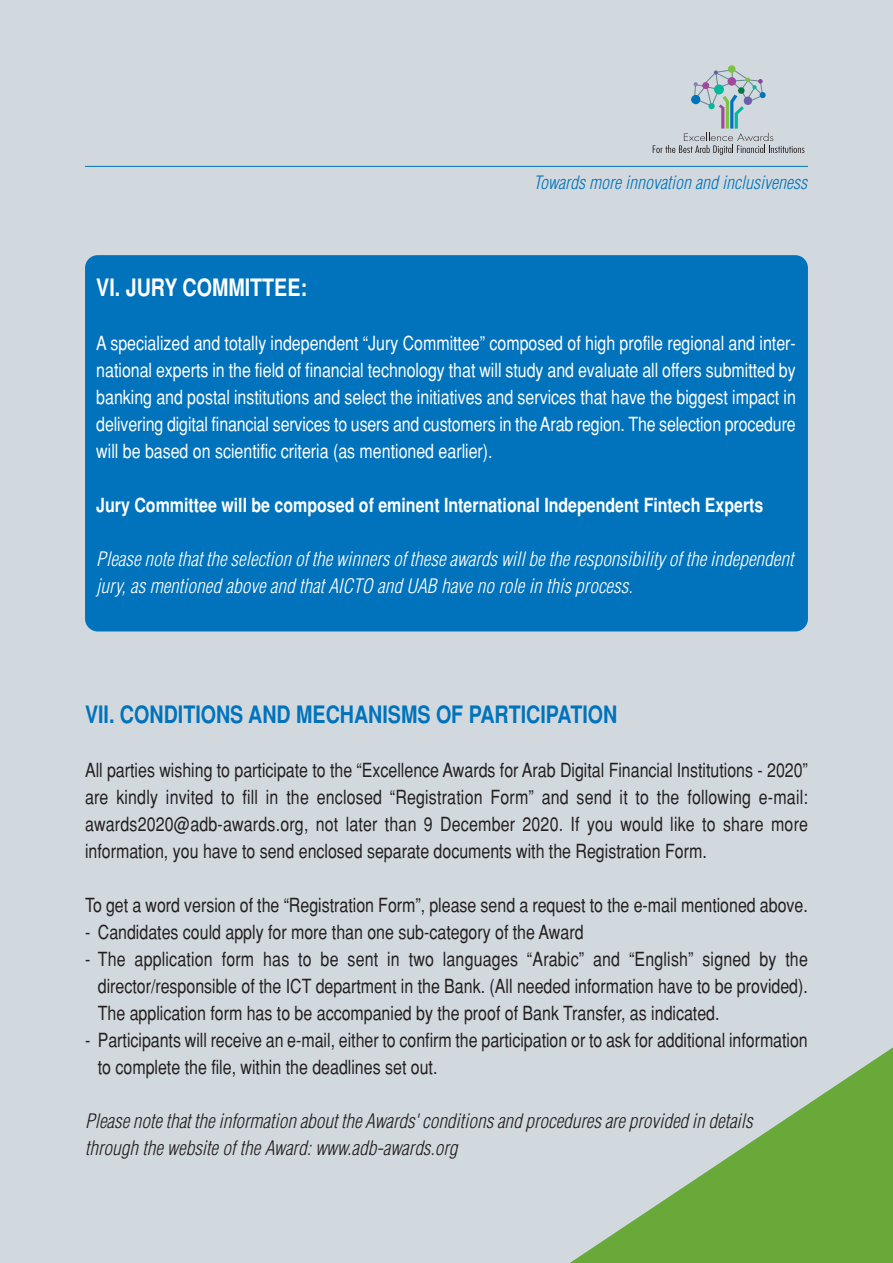
<style>
.page{position:relative;width:893px;height:1263px;background:#d2d9de}
.page>*{position:absolute;margin:0;border:0;box-sizing:border-box;transform-origin:0 0}
.t1{font:700 24px "Helvetica";color:#0073bc;scale:.82 1}
.t2{font:700 24px "Helvetica";color:#fff;scale:.82 1}
.t3{font:19.5px/27px "Helvetica";color:#231f20;text-align:justify;scale:.82 1}
.t4{font:19.5px/27px "Helvetica";color:#fff;text-align:justify;scale:.82 1}
.t5{font:italic 300 condensed 19.5px/27px "Helvetica";color:#fff}
.t6{font:italic 300 condensed 19.5px/27px "Helvetica";color:#231f20}
.t7{font:700 19.5px "Helvetica";color:#fff;scale:.82 1}
.t8{font:italic 300 condensed 18px "Helvetica";color:#0073bc}
</style>
<div class="page">
<div style="left:728px;top:65px;width:7px;height:8px;background:#7fc241;border-radius:50%"></div>
<svg style="left:653px;top:70px;width:151px;height:85px"></svg>
<hr style="left:85px;top:166px;width:723px;height:1px;background:#0073bc">
<svg style="left:570px;top:1047px;width:323px;height:216px"></svg>
<div style="left:85px;top:255px;width:723px;height:376px;background:#0073bc;border-radius:13px"></div>
<p class="t8" style="left:534px;top:175px;width:279px">Towards more innovation and inclusiveness</p>
<p class="t2" style="left:96px;top:278px;width:259px">VI. JURY COMMITTEE:</p>
<p class="t4" style="left:96px;top:331px;width:855px">A specialized and totally independent “Jury Committee” composed of high profile regional and inter&shy;national experts in the field of financial technology that will study and evaluate all offers submitted by banking and postal institutions and select the initiatives and services that have the biggest impact in delivering digital financial services to users and customers in the Arab region. The selection procedure will be based on scientific criteria (as mentioned earlier).</p>
<p class="t7" style="left:96px;top:498px;width:815px">Jury Committee will be composed of eminent International Independent Fintech Experts</p>
<p class="t5" style="left:96px;top:547px;width:703px">Please note thatthe selection ofthe winners ofthese awards willbe the responsibility ofthe independent jury,as mentioned above and thatAICTO and UAB have no role in this process.</p>
<p class="t1" style="left:85px;top:705px;width:651px">VII. CONDITIONS AND MECHANISMS OF PARTICIPATION</p>
<p class="t3" style="left:85px;top:758px;width:883px">All parties wishing to participate to the “Excellence Awards for Arab Digital Financial Institutions - 2020” are kindly invited to fill in the enclosed “Registration Form” and send it to the following e-mail: awards2020@adb-awards.org, not later than 9 December 2020. If you would like to share more information, you have to send enclosed separate documents with the Registration Form.</p>
<p class="t3" style="left:85px;top:893px;width:883px">To get a word version of the “Registration Form”, please send a request to the e-mail mentioned above.</p>
<p class="t3" style="left:85px;top:920px;width:609px">- Candidates could apply for more than one sub-category of the Award</p>
<p class="t3" style="left:98px;top:947px;width:867px;text-indent:-13px">- The application form has to be sent in two languages “Arabic” and “English” signed by the director/responsible of the ICT department in the Bank. (All needed information have to be provided).<br>The application form has to be accompanied by the proof of Bank Transfer, as indicated.</p>
<p class="t3" style="left:98px;top:1028px;width:867px;text-indent:-13px">- Participants will receive an e-mail, either to confirm the participation or to ask for additional information to complete the file, within the deadlines set out.</p>
<p class="t6" style="left:85px;top:1109px;width:673px">Please note thatthe information aboutthe Awards'conditions and procedures are provided in details through the website ofthe Award:www.adb-awards.org</p>
</div>
